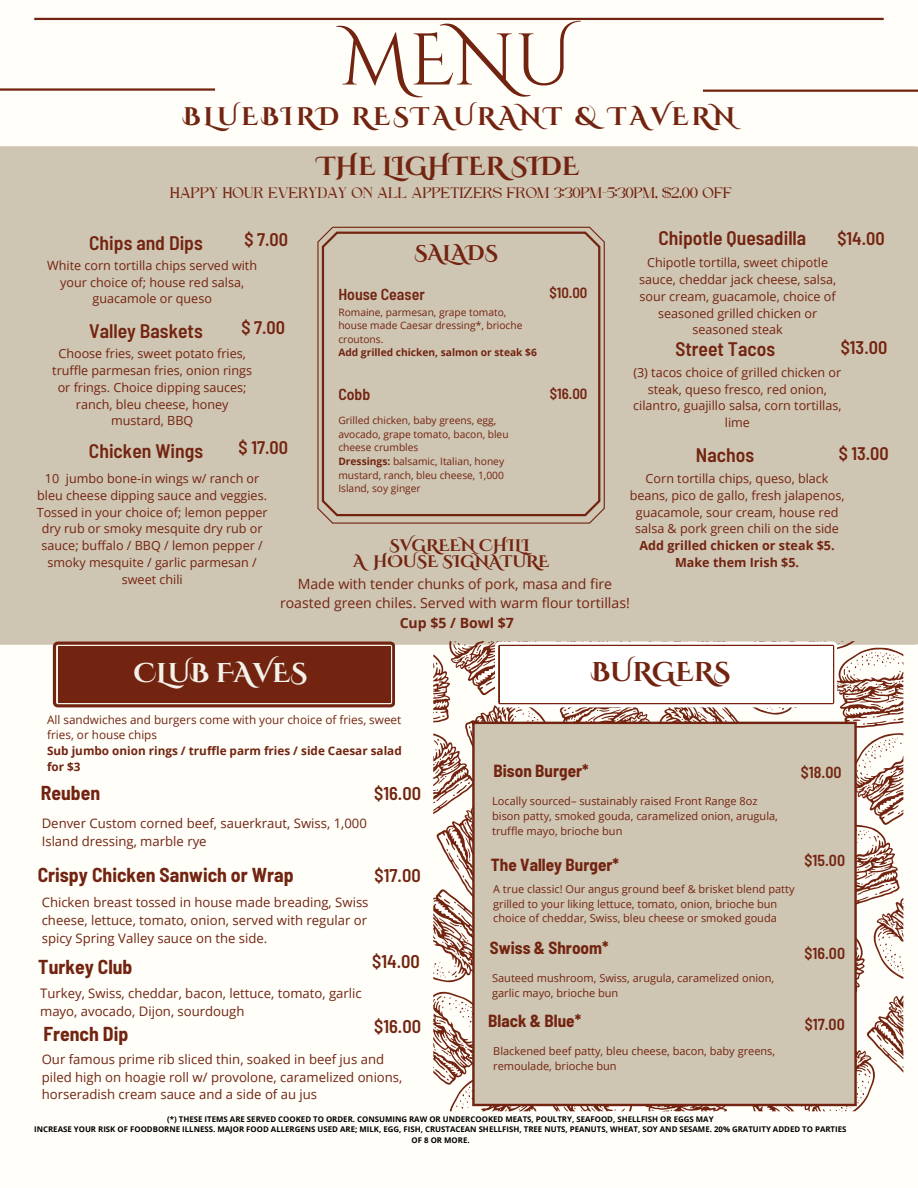
<style>
.page{position:relative;width:918px;height:1188px;background:#fffef9}
.page>*{position:absolute;margin:0;border:0;box-sizing:border-box;transform-origin:0 0}
.t1{font:73.05px "Cinzel Decorative";color:#722410}
.t2{font:700 27.15px "Cinzel Decorative";color:#f4f1e9}
.t3{font:700 27.15px "Cinzel Decorative";color:#722410}
.t4{font:700 26.1px "Cinzel Decorative";color:#722410}
.t5{font:700 25.35px "Cinzel Decorative";letter-spacing:.115em;color:#722410}
.t6{font:700 21.15px "Cinzel Decorative";color:#722410}
.t7{font:600 semi-condensed 19.65px "Barlow";color:#722410}
.t8{font:700 semi-condensed 19.65px "Barlow";color:#722410}
.t9{font:600 semi-condensed 18.3px "Barlow";color:#722410}
.t10{font:600 semi-condensed 18.15px "Barlow";color:#722410}
.t11{font:700 semi-condensed 17.1px "Barlow";color:#722410}
.t12{font:700 16.65px/15.8px "Cinzel Decorative";color:#722410}
.t13{font:600 semi-condensed 15.9px "Barlow";color:#722410}
.t14{font:15.6px "Higuen";color:#722410}
.t15{font:600 semi-condensed 14.85px "Barlow";color:#722410}
.t16{font:14.1px/19.2px "Open Sans";color:#722410;text-align:center}
.t17{font:700 14.1px "Open Sans";color:#722410}
.t18{font:13.2px/17.9px "Open Sans";color:#722410}
.t19{font:12.6px/16.8px "Open Sans";color:#722410;text-align:center}
.t20{font:700 12.6px/16.8px "Open Sans";color:#722410;text-align:center}
.t21{font:11.7px/15.6px "Open Sans";color:#722410}
.t22{font:700 11.7px/15.6px "Open Sans";color:#722410}
.t23{font:10.95px/14.7px "Open Sans";color:#722410}
.t24{font:10.2px/13.6px "Open Sans";color:#722410}
.t25{font:700 10.2px "Open Sans";color:#722410}
.t26{font:700 7.8px/10.5px "Open Sans";color:#000;text-align:center}
.s1{font-weight:700}
</style>
<div class="page">
<hr style="left:0;top:88px;width:215px;height:3px;background:#722410">
<hr style="left:703px;top:90px;width:215px;height:2px;background:#722410">
<hr style="left:34px;top:18px;width:850px;height:2px;background:#722410">
<div style="left:0;top:146px;width:918px;height:499px;background:#cfc5b3"></div>
<svg style="left:317px;top:227px;width:287px;height:297px;background:#bca491"></svg>
<div style="left:322px;top:232px;width:278px;height:284px;background:#cfc5b3"></div>
<svg style="left:433px;top:641px;width:470px;height:470px"></svg>
<svg style="left:495px;top:642px;width:342px;height:65px"></svg>
<svg style="left:498px;top:645px;width:336px;height:59px"></svg>
<div style="left:500px;top:646px;width:333px;height:56px;background:#fff"></div>
<svg style="left:53px;top:642px;width:342px;height:65px;background:#7b3320"></svg>
<svg style="left:56px;top:645px;width:336px;height:59px"></svg>
<div style="left:58px;top:646px;width:332px;height:56px;background:#722410"></div>
<div style="left:472px;top:722px;width:385px;height:384px;background:#cfc5b3"></div>
<h2 class="t1" style="left:341px;top:13px;width:232px">MENU</h2>
<h1 class="t5" style="left:183px;top:101px;width:554px">BLUEBIRD RESTAURANT &amp; TAVERN</h1>
<p class="t4" style="left:317px;top:149px;width:264px">THE LIGHTER SIDE</p>
<p class="t14" style="left:170px;top:187px;width:564px">HAPPY HOUR EVERYDAY ON ALL APPETIZERS FROM 3:30PM-5:30PM, $2.00 OFF</p>
<p class="t7" style="left:89px;top:230px;width:115px">Chips and Dips</p>
<h6 class="t10" style="left:838px;top:227px;width:49px">$14.00</h6>
<h4 class="t7" style="left:658px;top:225px;width:149px">Chipotle Quesadilla</h4>
<h4 class="t10" style="left:244px;top:228px;width:45px">$ 7.00</h4>
<p class="t6" style="left:414px;top:239px;width:85px">SALADS</p>
<p class="t13" style="left:338px;top:284px;width:88px">House Ceaser</p>
<p class="t19" style="left:639px;top:254px;width:199px">Chipotle tortilla, sweet chipotle sauce, cheddar jack cheese, salsa, sour cream, guacamole, choice of seasoned grilled chicken or seasoned steak</p>
<p class="t19" style="left:633px;top:364px;width:210px">(3) tacos choice of grilled chicken or steak, queso fresco, red onion, cilantro, guajillo salsa, corn tortillas, lime</p>
<h6 class="t19" style="left:47px;top:257px;width:211px">White corn tortilla chips served with your choice of; house red salsa, guacamole or queso</h6>
<p class="t15" style="left:549px;top:284px;width:40px">$10.00</p>
<p class="t24" style="left:338px;top:305px;width:186px">Romaine, parmesan, grape tomato, house made Caesar dressing*, brioche croutons.</p>
<p class="t25" style="left:338px;top:346px;width:200px">Add grilled chicken, salmon or steak $6</p>
<p class="t10" style="left:241px;top:316px;width:45px">$ 7.00</p>
<h6 class="t7" style="left:89px;top:318px;width:115px">Valley Baskets</h6>
<p class="t10" style="left:841px;top:336px;width:48px">$13.00</p>
<h4 class="t7" style="left:675px;top:337px;width:101px">Street Tacos</h4>
<p class="t19" style="left:52px;top:345px;width:201px">Choose fries, sweet potato fries, truffle parmesan fries, onion rings or frings. Choice dipping sauces; ranch, bleu cheese, honey</p>
<h6 class="t19" style="left:111px;top:412px;width:84px">mustard, BBQ</h6>
<p class="t15" style="left:550px;top:384px;width:39px">$16.00</p>
<h2 class="t13" style="left:338px;top:384px;width:34px">Cobb</h2>
<p class="t24" style="left:338px;top:413px;width:172px">Grilled chicken, baby greens, egg, avocado, grape tomato, bacon, bleu cheese crumbles</p>
<p class="t24" style="left:338px;top:454px;width:167px;text-align:justify"><span class="s1">Dressings:</span> balsamic, Italian, honey mustard, ranch, bleu cheese, 1,000<br>Island, soy ginger</p>
<p class="t10" style="left:239px;top:436px;width:51px">$ 17.00</p>
<h6 class="t7" style="left:89px;top:439px;width:116px">Chicken Wings</h6>
<h4 class="t7" style="left:696px;top:442px;width:60px">Nachos</h4>
<h3 class="t10" style="left:839px;top:442px;width:52px">$ 13.00</h3>
<h4 class="t19" style="left:630px;top:470px;width:216px">Corn tortilla chips, queso, black beans, pico de gallo, fresh jalapenos,</h4>
<h4 class="t19" style="left:635px;top:503px;width:205px;text-align:left">guacamole, sour cream, house red salsa &amp; pork green chili on the side</h4>
<h6 class="t20" style="left:640px;top:537px;width:197px">Add grilled chicken or steak $5.<br>Make them Irish $5.</h6>
<p class="t19" style="left:37px;top:470px;width:231px">10 jumbo bone-in wings w/ ranch or bleu cheese dipping sauce and veggies.</p>
<p class="t19" style="left:37px;top:503px;width:232px">Tossed in your choice of; lemon pepper dry rub or smoky mesquite dry rub or sauce; buffalo / BBQ / lemon pepper / smoky mesquite / garlic parmesan / sweet chili</p>
<h5 class="t12" style="left:353px;top:538px;width:198px;text-indent:36px">SVGREEN CHILI<br>A HOUSE SIGNATURE</h5>
<p class="t16" style="left:280px;top:574px;width:351px">Made with tender chunks of pork, masa and fire roasted green chiles. Served with warm flour tortillas!</p>
<p class="t17" style="left:400px;top:613px;width:116px">Cup $5 / Bowl $7</p>
<h2 class="t2" style="left:134px;top:656px;width:175px">CLUB FAVES</h2>
<p class="t3" style="left:591px;top:655px;width:141px">BURGERS</p>
<h6 class="t21" style="left:47px;top:711px;width:356px">All sandwiches and burgers come with your choice of fries, sweet fries, or house chips</h6>
<h4 class="t22" style="left:47px;top:743px;width:356px">Sub jumbo onion rings / truffle parm fries / side Caesar salad for $3</h4>
<p class="t8" style="left:41px;top:780px;width:61px">Reuben</p>
<p class="t18" style="left:42px;top:814px;width:327px">Denver Custom corned beef, sauerkraut, Swiss, 1,000<br>Island dressing, marble rye</p>
<h2 class="t9" style="left:374px;top:782px;width:48px">$16.00</h2>
<p class="t9" style="left:375px;top:863px;width:48px">$17.00</p>
<p class="t8" style="left:38px;top:862px;width:257px">Crispy Chicken Sanwich or Wrap</p>
<h6 class="t18" style="left:42px;top:893px;width:328px;text-align:justify">Chicken breast tossed in house made breading, Swiss cheese, lettuce, tomato, onion, served with regular or spicy Spring Valley sauce on the side.</h6>
<p class="t9" style="left:372px;top:950px;width:49px">$14.00</p>
<p class="t8" style="left:38px;top:955px;width:96px">Turkey Club</p>
<p class="t18" style="left:40px;top:984px;width:323px">Turkey, Swiss, cheddar, bacon, lettuce, tomato, garlic mayo, avocado, Dijon, sourdough</p>
<p class="t9" style="left:374px;top:1015px;width:48px">$16.00</p>
<h6 class="t8" style="left:44px;top:1021px;width:86px">French Dip</h6>
<p class="t18" style="left:42px;top:1050px;width:362px">Our famous prime rib sliced thin, soaked in beef jus and piled high on hoagie roll w/ provolone, caramelized onions, horseradish cream sauce and a side of au jus</p>
<p class="t11" style="left:494px;top:760px;width:97px">Bison Burger*</p>
<p class="t23" style="left:492px;top:794px;width:287px">Locally sourced– sustainably raised Front Range 8oz bison patty, smoked gouda, caramelized onion, arugula, truffle mayo, brioche bun</p>
<h6 class="t13" style="left:801px;top:762px;width:42px">$18.00</h6>
<h6 class="t11" style="left:491px;top:853px;width:130px">The Valley Burger*</h6>
<p class="t23" style="left:493px;top:881px;width:303px">A true classic! Our angus ground beef &amp; brisket blend patty grilled to your liking lettuce, tomato, onion, brioche bun choice of cheddar, Swiss, bleu cheese or smoked gouda</p>
<h4 class="t11" style="left:490px;top:937px;width:120px">Swiss &amp; Shroom*</h4>
<h6 class="t23" style="left:492px;top:970px;width:284px">Sauteed mushroom, Swiss, arugula, caramelized onion, garlic mayo, brioche bun</h6>
<h4 class="t11" style="left:488px;top:1010px;width:94px">Black &amp; Blue*</h4>
<h6 class="t23" style="left:493px;top:1044px;width:284px">Blackened beef patty, bleu cheese, bacon, baby greens, remoulade, brioche bun</h6>
<p class="t13" style="left:805px;top:850px;width:42px">$15.00</p>
<p class="t13" style="left:805px;top:943px;width:42px">$16.00</p>
<p class="t13" style="left:805px;top:1014px;width:41px">$17.00</p>
<p class="t26" style="left:167px;top:1113px;width:548px">(*) THESE ITEMS ARE SERVED COOKED TO ORDER. CONSUMING RAW OR UNDERCOOKED MEATS, POULTRY, SEAFOOD, SHELLFISH OR EGGS MAY</p>
<p class="t26" style="left:34px;top:1124px;width:814px">INCREASE YOUR RISK OF FOODBORNE ILLNESS. MAJOR FOOD ALLERGENS USED ARE; MILK, EGG, FISH, CRUSTACEAN SHELLFISH, TREE NUTS, PEANUTS, WHEAT, SOY AND SESAME. 20% GRATUITY ADDED TO PARTIES<br>OF 8 OR MORE.</p>
</div>
